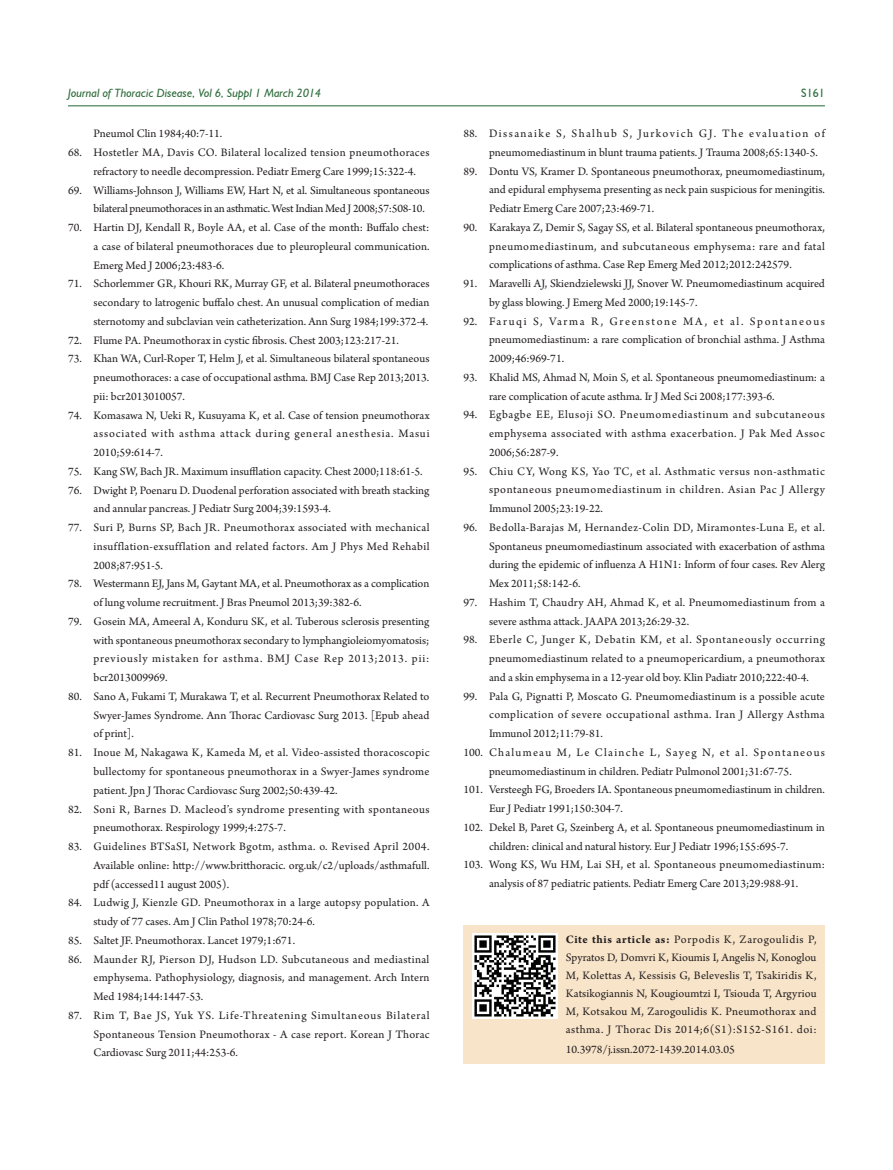
<style>
.page{position:relative;width:893px;height:1170px;background:#fff}
.page>*{position:absolute;margin:0;border:0;box-sizing:border-box;transform-origin:0 0}
.t1{font:12px/18.8px "Arno Pro";color:#231f20;text-align:justify}
.t2{font:12px/18.8px "Arno Pro";letter-spacing:.025em;color:#231f20}
.t3{font:12px "Arno Pro";letter-spacing:.02em;color:#231f20}
.t4{font:12px "Arno Pro";letter-spacing:.045em;color:#231f20}
.t5{font:12px "Arno Pro";letter-spacing:.105em;color:#231f20}
.t6{font:italic 12px "Humanist 521 BT";color:#306d3d}
.t7{font:12px "Humanist 521 BT";color:#30703e}
.s1{font-weight:700}
</style>
<div class="page">
<hr style="left:68px;top:105px;width:757px;height:1px;background:#30703e">
<div style="left:463px;top:924px;width:362px;height:139px;background:#f8e4c9"></div>
<img style="left:472px;top:933px;width:85px;height:85px">
<p class="t6" style="left:68px;top:86px;width:255px">Journal of Thoracic Disease, Vol 6, Suppl 1 March 2014</p>
<p class="t7" style="left:801px;top:86px;width:25px">S161</p>
<p class="t1" style="left:94px;top:125px;width:130px">Pneumol Clin 1984;40:7-11.</p>
<p class="t1" style="left:94px;top:144px;width:337px;text-indent:-26px">68. Hostetler MA, Davis CO. Bilateral localized tension pneumothoraces refractory to needle decompression. Pediatr Emerg Care 1999;15:322-4.</p>
<p class="t1" style="left:94px;top:181px;width:337px;text-indent:-26px">69. Williams-Johnson J, Williams EW, Hart N, et al. Simultaneous spontaneous bilateral pneumothoraces in an asthmatic. West Indian Med J 2008;57:508-10.</p>
<p class="t1" style="left:94px;top:219px;width:337px;text-indent:-26px">70. Hartin DJ, Kendall R, Boyle AA, et al. Case of the month: Buffalo chest: a case of bilateral pneumothoraces due to pleuropleural communication.<br>Emerg Med J 2006;23:483-6.</p>
<p class="t1" style="left:94px;top:275px;width:337px;text-indent:-26px">71. Schorlemmer GR, Khouri RK, Murray GF, et al. Bilateral pneumothoraces secondary to latrogenic buffalo chest. An unusual complication of median sternotomy and subclavian vein catheterization. Ann Surg 1984;199:372-4.</p>
<p class="t1" style="left:68px;top:331px;width:332px">72. Flume PA. Pneumothorax in cystic fibrosis. Chest 2003;123:217-21.</p>
<p class="t1" style="left:94px;top:350px;width:337px;text-indent:-26px">73. Khan WA, Curl-Roper T, Helm J, et al. Simultaneous bilateral spontaneous pneumothoraces: a case of occupational asthma. BMJ Case Rep 2013;2013. pii: bcr2013010057.</p>
<p class="t1" style="left:94px;top:406px;width:337px;text-indent:-26px">74. Komasawa N, Ueki R, Kusuyama K, et al. Case of tension pneumothorax associated with asthma attack during general anesthesia. Masui 2010;59:614-7.</p>
<p class="t1" style="left:68px;top:462px;width:356px">75. Kang SW, Bach JR. Maximum insufflation capacity. Chest 2000;118:61-5.</p>
<p class="t1" style="left:94px;top:481px;width:337px;text-indent:-26px">76. Dwight P, Poenaru D. Duodenal perforation associated with breath stacking and annular pancreas. J Pediatr Surg 2004;39:1593-4.</p>
<p class="t1" style="left:94px;top:519px;width:337px;text-indent:-26px">77. Suri P, Burns SP, Bach JR. Pneumothorax associated with mechanical insufflation-exsufflation and related factors. Am J Phys Med Rehabil 2008;87:951-5.</p>
<p class="t1" style="left:94px;top:575px;width:337px;text-indent:-26px">78. Westermann EJ, Jans M, Gaytant MA, et al. Pneumothorax as a complication of lung volume recruitment. J Bras Pneumol 2013;39:382-6.</p>
<p class="t1" style="left:94px;top:612px;width:337px;text-indent:-26px">79. Gosein MA, Ameeral A, Konduru SK, et al. Tuberous sclerosis presenting with spontaneous pneumothorax secondary to lymphangioleiomyomatosis; previously mistaken for asthma. BMJ Case Rep 2013;2013. pii: bcr2013009969.</p>
<p class="t1" style="left:94px;top:687px;width:337px;text-indent:-26px">80. Sano A, Fukami T, Murakawa T, et al. Recurrent Pneumothorax Related to Swyer-James Syndrome. Ann Thorac Cardiovasc Surg 2013. [Epub ahead of print].</p>
<p class="t1" style="left:94px;top:743px;width:337px;text-indent:-26px">81. Inoue M, Nakagawa K, Kameda M, et al. Video-assisted thoracoscopic bullectomy for spontaneous pneumothorax in a Swyer-James syndrome patient. Jpn J Thorac Cardiovasc Surg 2002;50:439-42.</p>
<p class="t2" style="left:94px;top:800px;width:337px;text-indent:-26px">82. Soni R, Barnes D. Macleod’s syndrome presenting with spontaneous pneumothorax. Respirology 1999;4:275-7.</p>
<p class="t1" style="left:94px;top:837px;width:338px;text-indent:-26px">83. Guidelines BTSaSI, Network Bgotm, asthma. o. Revised April 2004.<br>Available online: http://www.britthoracic. org.uk/c2/uploads/asthmafull. pdf (accessed11 august 2005).</p>
<p class="t1" style="left:94px;top:893px;width:337px;text-indent:-26px">84. Ludwig J, Kienzle GD. Pneumothorax in a large autopsy population. A study of 77 cases. Am J Clin Pathol 1978;70:24-6.</p>
<p class="t1" style="left:68px;top:931px;width:229px">85. Saltet JF. Pneumothorax. Lancet 1979;1:671.</p>
<p class="t1" style="left:94px;top:950px;width:337px;text-indent:-26px">86. Maunder RJ, Pierson DJ, Hudson LD. Subcutaneous and mediastinal emphysema. Pathophysiology, diagnosis, and management. Arch Intern Med 1984;144:1447-53.</p>
<p class="t1" style="left:94px;top:1006px;width:338px;text-indent:-26px">87. Rim T, Bae JS, Yuk YS. Life-Threatening Simultaneous Bilateral Spontaneous Tension Pneumothorax - A case report. Korean J Thorac Cardiovasc Surg 2011;44:253-6.</p>
<p class="t1" style="left:489px;top:125px;width:337px;text-indent:-26px">88. Dissanaike S, Shalhub S, Jurkovich GJ. The evaluation of pneumomediastinum in blunt trauma patients. J Trauma 2008;65:1340-5.</p>
<p class="t1" style="left:489px;top:162px;width:337px;text-indent:-26px">89. Dontu VS, Kramer D. Spontaneous pneumothorax, pneumomediastinum, and epidural emphysema presenting as neck pain suspicious for meningitis.<br>Pediatr Emerg Care 2007;23:469-71.</p>
<p class="t1" style="left:489px;top:218px;width:337px;text-indent:-26px">90. Karakaya Z, Demir S, Sagay SS, et al. Bilateral spontaneous pneumothorax, pneumomediastinum, and subcutaneous emphysema: rare and fatal complications of asthma. Case Rep Emerg Med 2012;2012:242579.</p>
<p class="t1" style="left:489px;top:275px;width:337px;text-indent:-26px">91. Maravelli AJ, Skiendzielewski JJ, Snover W. Pneumomediastinum acquired by glass blowing. J Emerg Med 2000;19:145-7.</p>
<p class="t1" style="left:489px;top:312px;width:337px;text-indent:-26px">92. Faruqi S, Varma R, Greenstone MA, et al. Spontaneous pneumomediastinum: a rare complication of bronchial asthma. J Asthma 2009;46:969-71.</p>
<p class="t1" style="left:489px;top:368px;width:337px;text-indent:-26px">93. Khalid MS, Ahmad N, Moin S, et al. Spontaneous pneumomediastinum: a rare complication of acute asthma. Ir J Med Sci 2008;177:393-6.</p>
<p class="t1" style="left:489px;top:406px;width:337px;text-indent:-26px">94. Egbagbe EE, Elusoji SO. Pneumomediastinum and subcutaneous emphysema associated with asthma exacerbation. J Pak Med Assoc 2006;56:287-9.</p>
<p class="t1" style="left:489px;top:462px;width:337px;text-indent:-26px">95. Chiu CY, Wong KS, Yao TC, et al. Asthmatic versus non-asthmatic spontaneous pneumomediastinum in children. Asian Pac J Allergy Immunol 2005;23:19-22.</p>
<p class="t1" style="left:489px;top:518px;width:337px;text-indent:-26px">96. Bedolla-Barajas M, Hernandez-Colin DD, Miramontes-Luna E, et al.<br>Spontaneus pneumomediastinum associated with exacerbation of asthma during the epidemic of influenza A H1N1: Inform of four cases. Rev Alerg Mex 2011;58:142-6.</p>
<p class="t1" style="left:489px;top:593px;width:337px;text-indent:-26px">97. Hashim T, Chaudry AH, Ahmad K, et al. Pneumomediastinum from a severe asthma attack. JAAPA 2013;26:29-32.</p>
<p class="t1" style="left:489px;top:631px;width:337px;text-indent:-26px">98. Eberle C, Junger K, Debatin KM, et al. Spontaneously occurring pneumomediastinum related to a pneumopericardium, a pneumothorax and a skin emphysema in a 12-year old boy. Klin Padiatr 2010;222:40-4.</p>
<p class="t3" style="left:463px;top:689px;width:363px">99. Pala G, Pignatti P, Moscato G. Pneumomediastinum is a possible acute</p>
<p class="t4" style="left:489px;top:708px;width:337px">complication of severe occupational asthma. Iran J Allergy Asthma</p>
<p class="t1" style="left:489px;top:724px;width:115px">Immunol 2012;11:79-81.</p>
<p class="t5" style="left:463px;top:745px;width:363px">100. Chalumeau M, Le Clainche L, Sayeg N, et al. Spontaneous</p>
<p class="t1" style="left:489px;top:762px;width:304px">pneumomediastinum in children. Pediatr Pulmonol 2001;31:67-75.</p>
<p class="t1" style="left:463px;top:781px;width:363px">101. Versteegh FG, Broeders IA. Spontaneous pneumomediastinum in children.</p>
<p class="t1" style="left:489px;top:799px;width:136px">Eur J Pediatr 1991;150:304-7.</p>
<p class="t1" style="left:463px;top:818px;width:363px">102. Dekel B, Paret G, Szeinberg A, et al. Spontaneous pneumomediastinum in</p>
<p class="t1" style="left:489px;top:837px;width:301px">children: clinical and natural history. Eur J Pediatr 1996;155:695-7.</p>
<p class="t2" style="left:463px;top:856px;width:363px">103. Wong KS, Wu HM, Lai SH, et al. Spontaneous pneumomediastinum:</p>
<p class="t1" style="left:489px;top:874px;width:311px">analysis of 87 pediatric patients. Pediatr Emerg Care 2013;29:988-91.</p>
<p class="t1" style="left:566px;top:931px;width:252px;line-height:18px"><span class="s1">Cite this article as:</span> Porpodis K, Zarogoulidis P, Spyratos D, Domvri K, Kioumis I, Angelis N, Konoglou M, Kolettas A, Kessisis G, Beleveslis T, Tsakiridis K, Katsikogiannis N, Kougioumtzi I, Tsiouda T, Argyriou M, Kotsakou M, Zarogoulidis K. Pneumothorax and asthma. J Thorac Dis 2014;6(S1):S152-S161. doi:</p>
<p class="t1" style="left:566px;top:1040px;width:170px">10.3978/j.issn.2072-1439.2014.03.05</p>
</div>
